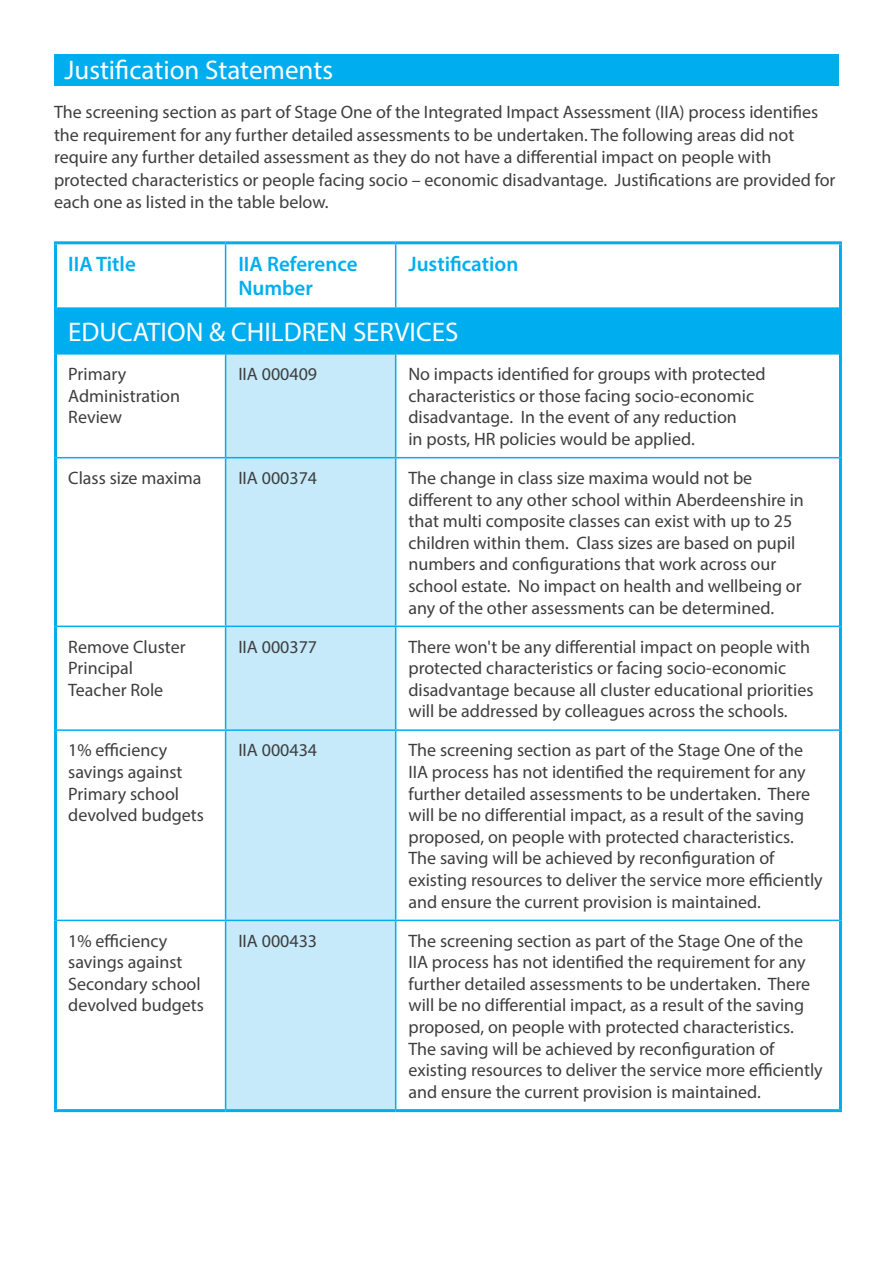
<style>
.page{position:relative;width:893px;height:1263px;background:#fff}
.page>*{position:absolute;margin:0;border:0;box-sizing:border-box;transform-origin:0 0}
.Table_-_Heading{font:27px "Myriad Pro";color:#fff}
.Heading_-_21{font:27px "Myriad Pro";color:#fff}
.heading_sub{font:600 21px/24px "Myriad Pro";color:#00aeef}
.Table_-_Body{font:18px/21.6px "Myriad Pro";color:#3e3e3f}
.body{font:18px/22.5px "Myriad Pro";color:#3e3e3f}
.heading_sub-2{font:18px/21.6px "Myriad Pro";color:#3e3e3f}
</style>
<div class="page">
<div style="left:54px;top:54px;width:785px;height:31px;background:#00aeef"></div>
<div style="left:56px;top:308px;width:784px;height:46px;background:#00aeef"></div>
<div style="left:226px;top:355px;width:169px;height:754px;background:#c6eafa"></div>
<hr style="left:225px;top:244px;width:1px;height:63px;background:#00aeef">
<hr style="left:395px;top:244px;width:1px;height:63px;background:#00aeef">
<hr style="left:57px;top:307px;width:169px;height:2px;background:#00aeef">
<hr style="left:226px;top:307px;width:170px;height:2px;background:#00aeef">
<hr style="left:396px;top:307px;width:443px;height:2px;background:#00aeef">
<hr style="left:225px;top:458px;width:1px;height:167px;background:#00aeef">
<hr style="left:395px;top:458px;width:1px;height:167px;background:#00aeef">
<hr style="left:57px;top:353px;width:169px;height:2px;background:#00aeef">
<hr style="left:226px;top:353px;width:170px;height:2px;background:#00aeef">
<hr style="left:225px;top:355px;width:1px;height:102px;background:#00aeef">
<hr style="left:396px;top:353px;width:443px;height:2px;background:#00aeef">
<hr style="left:395px;top:355px;width:1px;height:102px;background:#00aeef">
<hr style="left:57px;top:457px;width:169px;height:1px;background:#00aeef">
<hr style="left:226px;top:457px;width:170px;height:1px;background:#00aeef">
<hr style="left:396px;top:457px;width:443px;height:1px;background:#00aeef">
<hr style="left:57px;top:625px;width:169px;height:2px;background:#00aeef">
<hr style="left:226px;top:625px;width:170px;height:2px;background:#00aeef">
<hr style="left:225px;top:627px;width:1px;height:102px;background:#00aeef">
<hr style="left:396px;top:625px;width:443px;height:2px;background:#00aeef">
<hr style="left:395px;top:627px;width:1px;height:102px;background:#00aeef">
<hr style="left:225px;top:921px;width:1px;height:188px;background:#00aeef">
<hr style="left:395px;top:921px;width:1px;height:188px;background:#00aeef">
<hr style="left:57px;top:729px;width:169px;height:2px;background:#00aeef">
<hr style="left:226px;top:729px;width:170px;height:2px;background:#00aeef">
<hr style="left:225px;top:731px;width:1px;height:189px;background:#00aeef">
<hr style="left:396px;top:729px;width:443px;height:2px;background:#00aeef">
<hr style="left:395px;top:731px;width:1px;height:189px;background:#00aeef">
<hr style="left:57px;top:920px;width:169px;height:1px;background:#00aeef">
<hr style="left:226px;top:920px;width:170px;height:1px;background:#00aeef">
<hr style="left:396px;top:920px;width:443px;height:1px;background:#00aeef">
<hr style="left:54px;top:244px;width:3px;height:64px;background:#00aeef">
<hr style="left:54px;top:354px;width:3px;height:104px;background:#00aeef">
<hr style="left:54px;top:458px;width:3px;height:168px;background:#00aeef">
<hr style="left:54px;top:626px;width:3px;height:104px;background:#00aeef">
<hr style="left:54px;top:730px;width:3px;height:190px;background:#00aeef">
<hr style="left:54px;top:920px;width:3px;height:189px;background:#00aeef">
<hr style="left:54px;top:241px;width:172px;height:3px;background:#00aeef">
<hr style="left:226px;top:241px;width:170px;height:3px;background:#00aeef">
<hr style="left:396px;top:241px;width:446px;height:3px;background:#00aeef">
<hr style="left:839px;top:244px;width:3px;height:64px;background:#00aeef">
<hr style="left:839px;top:354px;width:3px;height:104px;background:#00aeef">
<hr style="left:839px;top:458px;width:3px;height:168px;background:#00aeef">
<hr style="left:839px;top:626px;width:3px;height:104px;background:#00aeef">
<hr style="left:839px;top:730px;width:3px;height:190px;background:#00aeef">
<hr style="left:839px;top:920px;width:3px;height:189px;background:#00aeef">
<hr style="left:54px;top:1109px;width:172px;height:3px;background:#00aeef">
<hr style="left:226px;top:1109px;width:170px;height:3px;background:#00aeef">
<hr style="left:396px;top:1109px;width:446px;height:3px;background:#00aeef">
<hr style="left:54px;top:308px;width:3px;height:46px;background:#00aeef">
<hr style="left:839px;top:308px;width:3px;height:46px;background:#00aeef">
<p class="Heading_-_21" style="left:64px;top:53px;width:270px">Justification Statements</p>
<p class="body" style="left:54px;top:100px;width:783px">The screening section as part of Stage One of the Integrated Impact Assessment (IIA) process identifies the requirement for any further detailed assessments to be undertaken. The following areas did not require any further detailed assessment as they do not have a differential impact on people with protected characteristics or people facing socio – economic disadvantage. Justifications are provided for each one as listed in the table below.</p>
<p class="heading_sub" style="left:68px;top:252px;width:69px">IIA Title</p>
<p class="heading_sub" style="left:238px;top:252px;width:121px">IIA Reference<br>Number</p>
<p class="heading_sub" style="left:408px;top:252px;width:111px">Justification</p>
<p class="Table_-_Heading" style="left:68px;top:315px;width:392px">EDUCATION &amp; CHILDREN SERVICES</p>
<p class="Table_-_Body" style="left:68px;top:363px;width:113px">Primary<br>Administration<br>Review</p>
<p class="Table_-_Body" style="left:238px;top:363px;width:80px">IIA 000409</p>
<p class="heading_sub-2" style="left:408px;top:363px;width:359px">No impacts identified for groups with protected characteristics or those facing socio-economic disadvantage. In the event of any reduction<br>in posts, HR policies would be applied.</p>
<p class="Table_-_Body" style="left:68px;top:467px;width:135px">Class size maxima</p>
<p class="Table_-_Body" style="left:238px;top:467px;width:80px">IIA 000374</p>
<p class="Table_-_Body" style="left:408px;top:467px;width:397px">The change in class size maxima would not be different to any other school within Aberdeenshire in that multi composite classes can exist with up to 25 children within them. Class sizes are based on pupil numbers and configurations that work across our school estate. No impact on health and wellbeing or any of the other assessments can be determined.</p>
<p class="Table_-_Body" style="left:68px;top:635px;width:119px">Remove Cluster<br>Principal<br>Teacher Role</p>
<p class="Table_-_Body" style="left:238px;top:635px;width:80px">IIA 000377</p>
<p class="Table_-_Body" style="left:408px;top:635px;width:407px">There won't be any differential impact on people with protected characteristics or facing socio-economic disadvantage because all cluster educational priorities will be addressed by colleagues across the schools.</p>
<p class="Table_-_Body" style="left:68px;top:739px;width:137px">1% efficiency savings against<br>Primary school devolved budgets</p>
<p class="Table_-_Body" style="left:238px;top:739px;width:80px">IIA 000434</p>
<p class="Table_-_Body" style="left:408px;top:739px;width:416px">The screening section as part of the Stage One of the IIA process has not identified the requirement for any further detailed assessments to be undertaken. There will be no differential impact, as a result of the saving proposed, on people with protected characteristics.<br>The saving will be achieved by reconfiguration of existing resources to deliver the service more efficiently and ensure the current provision is maintained.</p>
<p class="Table_-_Body" style="left:68px;top:929px;width:137px">1% efficiency savings against<br>Secondary school devolved budgets</p>
<p class="Table_-_Body" style="left:238px;top:929px;width:80px">IIA 000433</p>
<p class="Table_-_Body" style="left:408px;top:929px;width:416px">The screening section as part of the Stage One of the IIA process has not identified the requirement for any further detailed assessments to be undertaken. There will be no differential impact, as a result of the saving proposed, on people with protected characteristics.<br>The saving will be achieved by reconfiguration of existing resources to deliver the service more efficiently and ensure the current provision is maintained.</p>
</div>
